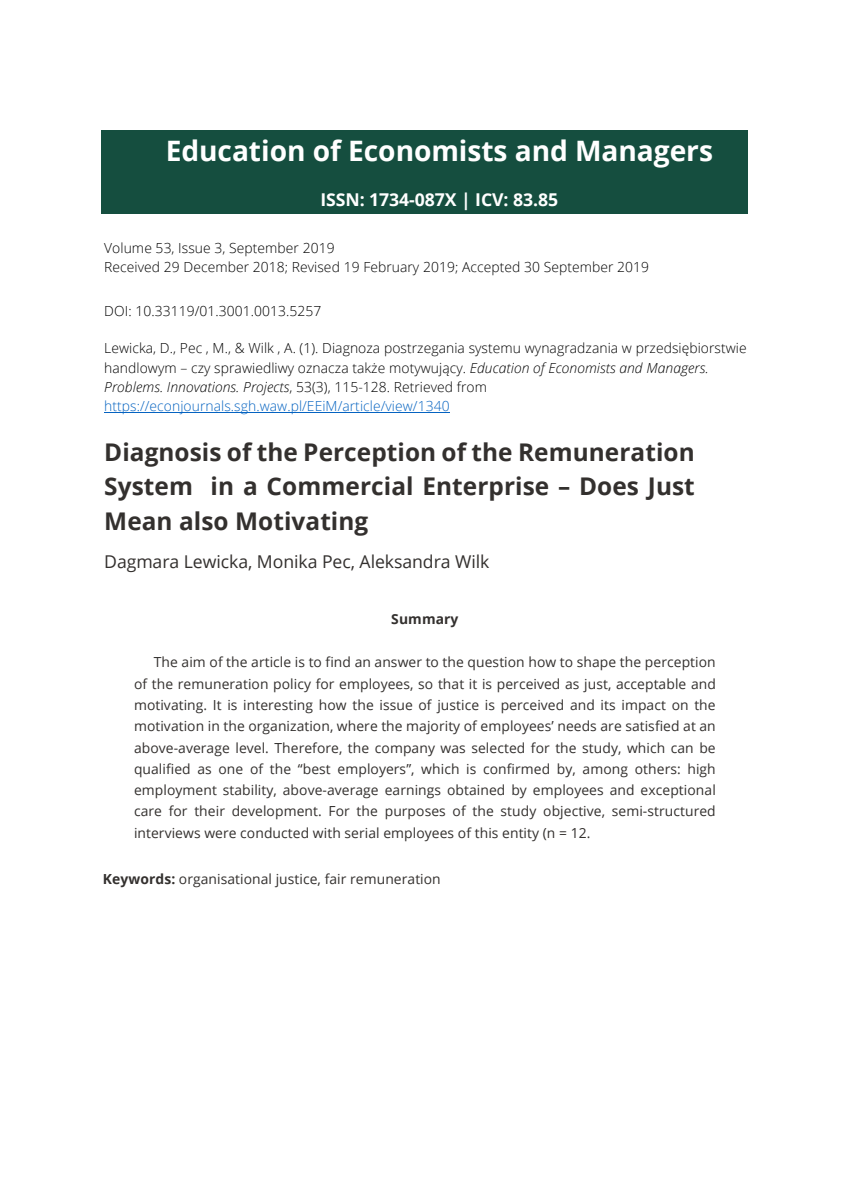
<style>
.page{position:relative;width:844px;height:1191px;background:#fff}
.page>*{position:absolute;margin:0;border:0;box-sizing:border-box;transform-origin:0 0}
.t1{font:700 28.18px "Open Sans";letter-spacing:-.005em;color:#fff}
.t2{font:700 24.32px/34.6px "Open Sans";letter-spacing:.005em;color:#33302e;text-align:justify}
.t3{font:17.68px "Open Sans";letter-spacing:-.005em;color:#33302e}
.t4{font:700 17.68px "Open Sans";letter-spacing:-.005em;color:#fff}
.t5{font:13.83px/21.3px "Open Sans";letter-spacing:.005em;color:#33302e;text-align:justify}
.t6{font:300 13.83px/19.2px "Open Sans";letter-spacing:.005em;color:#000}
.t7{font:700 13.83px "Open Sans";letter-spacing:.005em;color:#33302e}
.s1{font-style:italic}
.s2{color:#0563c1}
.s3{font-weight:700}
</style>
<div class="page">
<div style="left:102px;top:131px;width:646px;height:56px;background:#154e3f"></div>
<div style="left:102px;top:187px;width:646px;height:26px;background:#154e3f"></div>
<hr style="left:104px;top:412px;width:345px;height:1px;background:#0563c1">
<h1 class="t1" style="left:166px;top:130px;width:548px">Education of Economists and Managers</h1>
<p class="t4" style="left:320px;top:187px;width:239px">ISSN: 1734-087X | ICV: 83.85</p>
<p class="t6" style="left:104px;top:238px;width:546px">Volume 53, Issue 3, September 2019<br>Received 29 December 2018; Revised 19 February 2019; Accepted 30 September 2019</p>
<p class="t6" style="left:104px;top:300px;width:218px">DOI: 10.33119/01.3001.0013.5257</p>
<p class="t6" style="left:104px;top:338px;width:643px">Lewicka, D., Pec , M., &amp; Wilk , A. (1). Diagnoza postrzegania systemu wynagradzania w przedsiębiorstwie handlowym – czy sprawiedliwy oznacza także motywujący. <span class="s1">Education of Economists and Managers.<br>Problems. Innovations. Projects</span>, 53(3), 115-128. Retrieved from <span class="s2">https://econjournals.sgh.waw.pl/EEiM/article/view/1340</span></p>
<h2 class="t2" style="left:104px;top:434px;width:592px">Diagnosis of the Perception of the Remuneration System in a Commercial Enterprise – Does Just Mean also Motivating</h2>
<p class="t3" style="left:104px;top:549px;width:386px">Dagmara Lewicka, Monika Pec, Aleksandra Wilk</p>
<p class="t7" style="left:391px;top:609px;width:69px">Summary</p>
<p class="t5" style="left:134px;top:651px;width:583px;text-indent:20px">The aim of the article is to find an answer to the question how to shape the perception of the remuneration policy for employees, so that it is perceived as just, acceptable and motivating. It is interesting how the issue of justice is perceived and its impact on the motivation in the organization, where the majority of employees’ needs are satisfied at an above-average level. Therefore, the company was selected for the study, which can be qualified as one of the “best employers”, which is confirmed by, among others: high employment stability, above-average earnings obtained by employees and exceptional care for their development. For the purposes of the study objective, semi-structured interviews were conducted with serial employees of this entity (n = 12.</p>
<p class="t5" style="left:103px;top:868px;width:339px"><span class="s3">Keywords:</span> organisational justice, fair remuneration</p>
</div>
